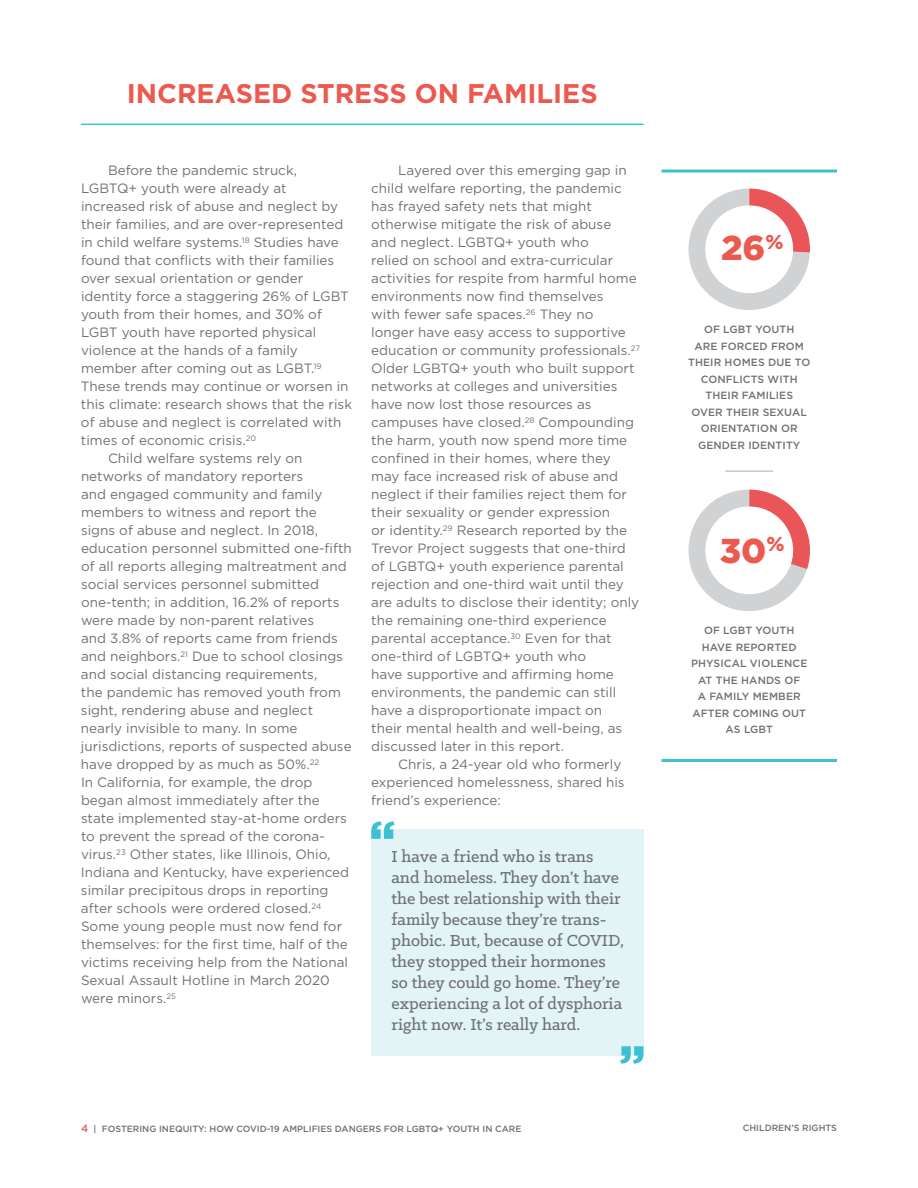
<style>
.page{position:relative;width:918px;height:1188px;background:#fff}
.page>*{position:absolute;margin:0;border:0;box-sizing:border-box;transform-origin:0 0}
.t1{font:900 34.5px "Gotham";color:#eb594f}
.t2{font:700 27px "Gotham";color:#eb594f}
.t3{font:500 18px/21px "Klinic Slab";color:#707271}
.t4{font:13.5px/18px "Gotham";color:#707271}
.t5{font:500 10.5px/16.5px "Gotham";letter-spacing:.01em;color:#6f7171;text-align:center}
.t6{font:500 9px "Gotham";color:#6f7171}
.s1{font-size:10.5px;color:#eb594f}
</style>
<div class="page">
<hr style="left:81px;top:124px;width:563px;height:1px;background:#3dc1d2">
<svg style="left:688px;top:490px;width:122px;height:121px"></svg>
<div style="left:705px;top:507px;width:88px;height:87px;background:#fff;border-radius:50%"></div>
<hr style="left:662px;top:170px;width:175px;height:3px;background:#3dc1d2">
<hr style="left:662px;top:759px;width:175px;height:3px;background:#3dc1d2">
<svg style="left:688px;top:189px;width:122px;height:121px"></svg>
<div style="left:705px;top:205px;width:88px;height:88px;background:#fff;border-radius:50%"></div>
<hr style="left:725px;top:470px;width:48px;height:2px;background:#c8c7c6">
<div style="left:371px;top:829px;width:273px;height:227px;background:#e3f4f6"></div>
<svg style="left:371px;top:821px;width:23px;height:18px"></svg>
<svg style="left:620px;top:1046px;width:24px;height:18px"></svg>
<h2 class="t2" style="left:127px;top:78px;width:472px">INCREASED STRESS ON FAMILIES</h2>
<p class="t4" style="left:108px;top:161px;width:191px">Before the pandemic struck,</p>
<p class="t4" style="left:81px;top:179px;width:207px">LGBTQ+ youth were already at</p>
<p class="t4" style="left:81px;top:197px;width:259px">increased risk of abuse and neglect by</p>
<p class="t4" style="left:81px;top:215px;width:264px">their families, and are over-represented</p>
<p class="t4" style="left:81px;top:233px;width:259px">in child welfare systems.<sup>18</sup> Studies have</p>
<p class="t4" style="left:81px;top:251px;width:255px">found that conflicts with their families</p>
<p class="t4" style="left:81px;top:269px;width:224px">over sexual orientation or gender</p>
<p class="t4" style="left:81px;top:287px;width:270px">identity force a staggering 26% of LGBT</p>
<p class="t4" style="left:81px;top:305px;width:243px">youth from their homes, and 30% of</p>
<p class="t4" style="left:81px;top:323px;width:237px">LGBT youth have reported physical</p>
<p class="t4" style="left:81px;top:341px;width:218px">violence at the hands of a family</p>
<p class="t4" style="left:81px;top:359px;width:242px">member after coming out as LGBT.<sup>19</sup></p>
<p class="t4" style="left:81px;top:377px;width:269px">These trends may continue or worsen in</p>
<p class="t4" style="left:81px;top:395px;width:273px">this climate: research shows that the risk</p>
<p class="t4" style="left:81px;top:413px;width:262px">of abuse and neglect is correlated with</p>
<p class="t4" style="left:81px;top:431px;width:177px">times of economic crisis.<sup>20</sup></p>
<p class="t4" style="left:108px;top:449px;width:196px">Child welfare systems rely on</p>
<p class="t4" style="left:81px;top:467px;width:224px">networks of mandatory reporters</p>
<p class="t4" style="left:81px;top:485px;width:243px">and engaged community and family</p>
<p class="t4" style="left:81px;top:503px;width:237px">members to witness and report the</p>
<p class="t4" style="left:81px;top:521px;width:239px">signs of abuse and neglect. In 2018,</p>
<p class="t4" style="left:81px;top:539px;width:272px">education personnel submitted one-fifth</p>
<p class="t4" style="left:81px;top:557px;width:267px">of all reports alleging maltreatment and</p>
<p class="t4" style="left:81px;top:575px;width:240px">social services personnel submitted</p>
<p class="t4" style="left:81px;top:593px;width:260px">one-tenth; in addition, 16.2% of reports</p>
<p class="t4" style="left:81px;top:611px;width:235px">were made by non-parent relatives</p>
<p class="t4" style="left:81px;top:629px;width:258px">and 3.8% of reports came from friends</p>
<p class="t4" style="left:81px;top:647px;width:264px">and neighbors.<sup>21</sup> Due to school closings</p>
<p class="t4" style="left:81px;top:665px;width:238px">and social distancing requirements,</p>
<p class="t4" style="left:81px;top:683px;width:261px">the pandemic has removed youth from</p>
<p class="t4" style="left:81px;top:701px;width:234px">sight, rendering abuse and neglect</p>
<p class="t4" style="left:81px;top:719px;width:218px">nearly invisible to many. In some</p>
<p class="t4" style="left:81px;top:737px;width:272px">jurisdictions, reports of suspected abuse</p>
<p class="t4" style="left:81px;top:755px;width:240px">have dropped by as much as 50%.<sup>22</sup></p>
<p class="t4" style="left:81px;top:773px;width:233px">In California, for example, the drop</p>
<p class="t4" style="left:81px;top:791px;width:240px">began almost immediately after the</p>
<p class="t4" style="left:81px;top:809px;width:267px">state implemented stay-at-home orders</p>
<p class="t4" style="left:81px;top:827px;width:245px">to prevent the spread of the corona-</p>
<p class="t4" style="left:81px;top:845px;width:251px">virus.<sup>23</sup> Other states, like Illinois, Ohio,</p>
<p class="t4" style="left:81px;top:863px;width:270px">Indiana and Kentucky, have experienced</p>
<p class="t4" style="left:81px;top:881px;width:249px">similar precipitous drops in reporting</p>
<p class="t4" style="left:81px;top:899px;width:242px">after schools were ordered closed.<sup>24</sup></p>
<p class="t4" style="left:81px;top:917px;width:263px">Some young people must now fend for</p>
<p class="t4" style="left:81px;top:935px;width:268px">themselves: for the first time, half of the</p>
<p class="t4" style="left:81px;top:953px;width:269px">victims receiving help from the National</p>
<p class="t4" style="left:81px;top:971px;width:250px">Sexual Assault Hotline in March 2020</p>
<p class="t4" style="left:81px;top:989px;width:96px">were minors.<sup>25</sup></p>
<p class="t4" style="left:371px;top:161px;width:270px;text-indent:27px">Layered over this emerging gap in child welfare reporting, the pandemic has frayed safety nets that might otherwise mitigate the risk of abuse<br>and neglect. LGBTQ+ youth who<br>relied on school and extra-curricular activities for respite from harmful home environments now find themselves<br>with fewer safe spaces.<sup>26</sup> They no<br>longer have easy access to supportive education or community professionals.<sup>27<br></sup>Older LGBTQ+ youth who built support networks at colleges and universities have now lost those resources as campuses have closed.<sup>28</sup> Compounding the harm, youth now spend more time confined in their homes, where they may face increased risk of abuse and neglect if their families reject them for their sexuality or gender expression<br>or identity.<sup>29</sup> Research reported by the Trevor Project suggests that one-third of LGBTQ+ youth experience parental rejection and one-third wait until they are adults to disclose their identity; only the remaining one-third experience parental acceptance.<sup>30</sup> Even for that one-third of LGBTQ+ youth who<br>have supportive and affirming home environments, the pandemic can still have a disproportionate impact on<br>their mental health and well-being, as discussed later in this report.</p>
<p class="t4" style="left:371px;top:755px;width:255px;text-indent:27px">Chris, a 24-year old who formerly experienced homelessness, shared his friend’s experience:</p>
<p class="t3" style="left:392px;top:845px;width:234px">I have a friend who is trans and homeless. They don’t have the best relationship with their family because they’re trans&shy;phobic. But, because of COVID, they stopped their hormones so they could go home. They’re experiencing a lot of dysphoria right now. It’s really hard.</p>
<h1 class="t1" style="left:721px;top:228px;width:64px">26<sup>%</sup></h1>
<p class="t5" style="left:688px;top:321px;width:124px">OF LGBT YOUTH<br>ARE FORCED FROM<br>THEIR HOMES DUE TO<br>CONFLICTS WITH<br>THEIR FAMILIES<br>OVER THEIR SEXUAL<br>ORIENTATION OR<br>GENDER IDENTITY</p>
<h1 class="t1" style="left:720px;top:530px;width:66px">30<sup>%</sup></h1>
<p class="t5" style="left:691px;top:622px;width:118px">OF LGBT YOUTH<br>HAVE REPORTED<br>PHYSICAL VIOLENCE<br>AT THE HANDS OF<br>A FAMILY MEMBER<br>AFTER COMING OUT<br>AS LGBT</p>
<p class="t6" style="left:81px;top:1123px;width:442px"><span class="s1">4</span> | FOSTERING INEQUITY: HOW COVID-19 AMPLIFIES DANGERS FOR LGBTQ+ YOUTH IN CARE</p>
<p class="t6" style="left:743px;top:1123px;width:96px">CHILDREN’S RIGHTS</p>
</div>
